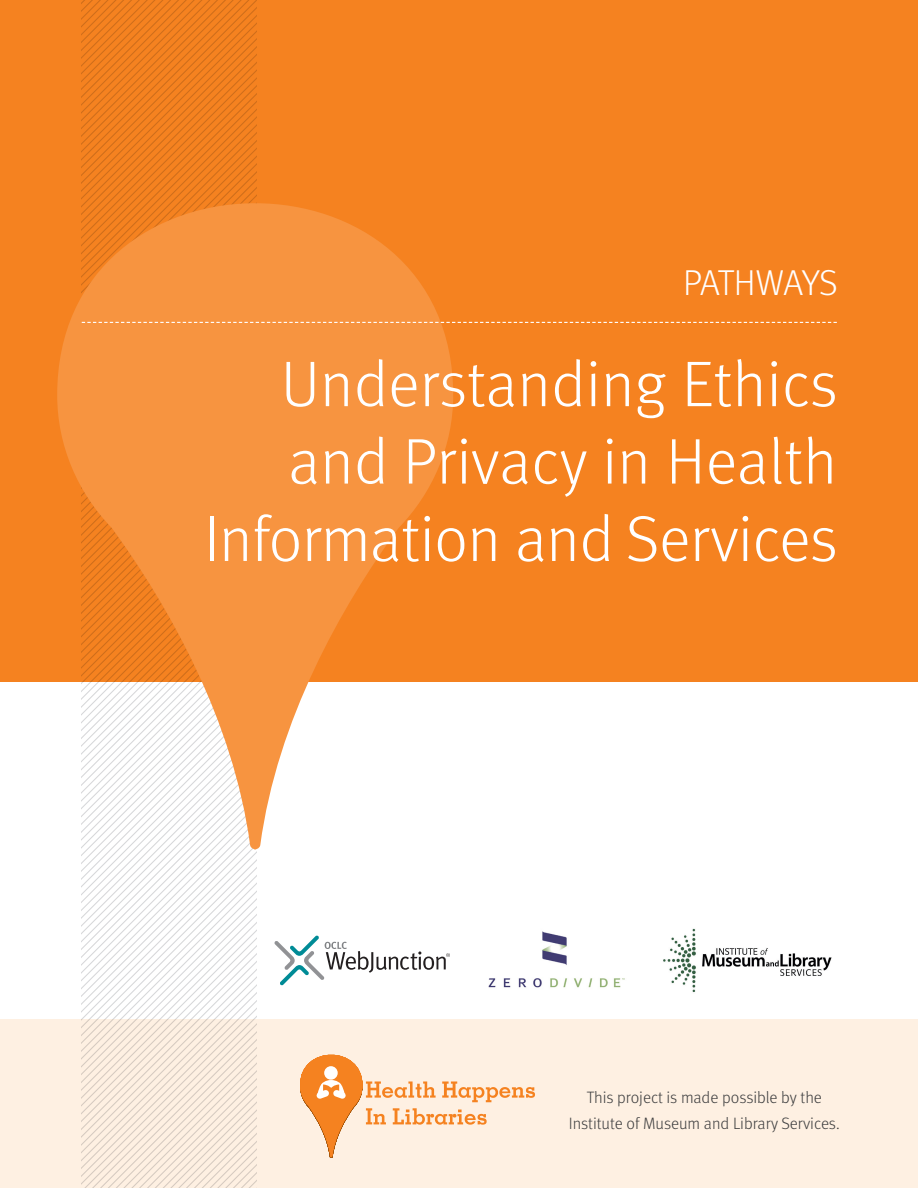
<style>
.page{position:relative;width:918px;height:1188px;background:#fff}
.page>*{position:absolute;margin:0;border:0;box-sizing:border-box;transform-origin:0 0}
.t1{font:300 64.5px/77.4px "Meta Pro";color:#fff;text-align:right}
.t2{font:300 36px "Meta Pro";letter-spacing:-.02em;color:#fff}
.t3{font:300 16.5px "Meta Pro";letter-spacing:-.005em;color:#3e3e3f}
</style>
<div class="page">
<div style="left:0;top:0;width:918px;height:682px;background:#f58220"></div>
<div style="left:0;top:1020px;width:918px;height:168px;background:#fef0e2"></div>
<svg style="left:81px;top:0;width:175px;height:1188px"></svg>
<svg style="left:57px;top:139px;width:396px;height:711px;fill:#f79440"></svg>
<svg style="left:82px;top:322px;width:755px;height:1px"></svg>
<img style="left:663px;top:928px;width:169px;height:65px">
<svg style="left:274px;top:935px;width:176px;height:50px"></svg>
<svg style="left:300px;top:1054px;width:235px;height:104px"></svg>
<div style="left:324px;top:1066px;width:14px;height:14px;background:#fff;border-radius:50%"></div>
<img style="left:488px;top:931px;width:137px;height:57px">
<p class="t2" style="left:683px;top:256px;width:156px">PATHWAYS</p>
<h1 class="t1" style="left:204px;top:342px;width:635px">Understanding Ethics and Privacy in Health<br>Information and Services</h1>
<p class="t3" style="left:587px;top:1086px;width:237px">This project is made possible by the</p>
<p class="t3" style="left:569px;top:1112px;width:272px">Institute of Museum and Library Services.</p>
</div>
